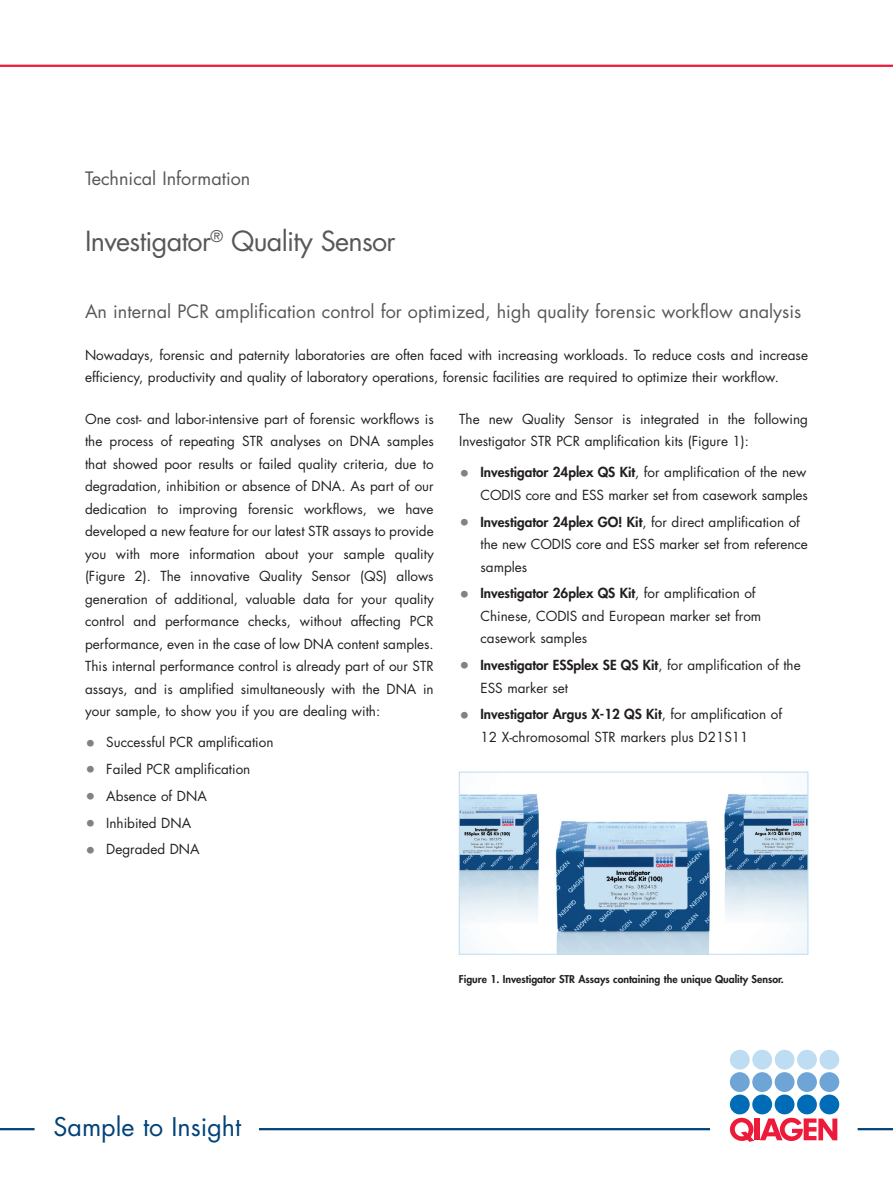
<style>
.page{position:relative;width:893px;height:1191px;background:#fff}
.page>*{position:absolute;margin:0;border:0;box-sizing:border-box;transform-origin:0 0}
.t1{font:27px "Futura Std";letter-spacing:-.025em;color:#57585a}
.t2{font:25.05px "Futura Std";color:#004279}
.t3{font:18px "Futura Std";color:#57585a}
.t4{font:13.5px/22.5px "Futura Std";color:#231f20}
.t5{font:800 10.5px "Futura Std";color:#231f20}
.s1{font-size:18px;color:#808285}
.s2{font-weight:800}
</style>
<div class="page">
<hr style="left:0;top:65px;width:893px;height:2px;background:#ed1a3a">
<hr style="left:0;top:1128px;width:35px;height:2px;background:#004279">
<hr style="left:259px;top:1128px;width:451px;height:2px;background:#004279">
<div style="left:730px;top:1094px;width:20px;height:20px;background:#006cb7;border-radius:50%"></div>
<div style="left:752px;top:1094px;width:20px;height:20px;background:#006cb7;border-radius:50%"></div>
<div style="left:775px;top:1094px;width:19px;height:20px;background:#006cb7;border-radius:50%"></div>
<div style="left:797px;top:1094px;width:20px;height:20px;background:#006cb7;border-radius:50%"></div>
<div style="left:819px;top:1094px;width:20px;height:20px;background:#006cb7;border-radius:50%"></div>
<div style="left:730px;top:1072px;width:20px;height:20px;background:#6fa4d7;border-radius:50%"></div>
<div style="left:752px;top:1072px;width:20px;height:20px;background:#6fa4d7;border-radius:50%"></div>
<div style="left:775px;top:1072px;width:19px;height:20px;background:#6fa4d7;border-radius:50%"></div>
<div style="left:797px;top:1072px;width:20px;height:20px;background:#6fa4d7;border-radius:50%"></div>
<div style="left:819px;top:1072px;width:20px;height:20px;background:#6fa4d7;border-radius:50%"></div>
<div style="left:730px;top:1049px;width:20px;height:20px;background:#beddf3;border-radius:50%"></div>
<div style="left:752px;top:1049px;width:20px;height:20px;background:#beddf3;border-radius:50%"></div>
<div style="left:775px;top:1049px;width:19px;height:20px;background:#beddf3;border-radius:50%"></div>
<div style="left:797px;top:1049px;width:20px;height:20px;background:#beddf3;border-radius:50%"></div>
<div style="left:819px;top:1049px;width:20px;height:20px;background:#beddf3;border-radius:50%"></div>
<svg style="left:730px;top:1117px;width:24px;height:24px"></svg>
<div style="left:755px;top:1118px;width:5px;height:22px;background:#ed1a3a"></div>
<svg style="left:760px;top:1117px;width:77px;height:24px"></svg>
<hr style="left:858px;top:1128px;width:35px;height:2px;background:#004279">
<img style="left:461px;top:773px;width:345px;height:179px">
<div style="left:459px;top:771px;width:349px;height:183px;border:1px solid #beddf3"></div>
<h3 class="t3" style="left:85px;top:167px;width:167px">Technical Information</h3>
<h1 class="t1" style="left:85px;top:224px;width:312px">Investigator<sup>®</sup> Quality Sensor</h1>
<h3 class="t3" style="left:85px;top:300px;width:718px">An internal PCR amplification control for optimized, high quality forensic workflow analysis</h3>
<p class="t4" style="left:85px;top:344px;width:724px">Nowadays, forensic and paternity laboratories are often faced with increasing workloads. To reduce costs and increase efficiency, productivity and quality of laboratory operations, forensic facilities are required to optimize their workflow.</p>
<p class="t4" style="left:85px;top:408px;width:350px;text-align:justify">One cost- and labor-intensive part of forensic workflows is the process of repeating STR analyses on DNA samples that showed poor results or failed quality criteria, due to degradation, inhibition or absence of DNA. As part of our dedication to improving forensic workflows, we have developed a new feature for our latest STR assays to provide you with more information about your sample quality (Figure 2). The innovative Quality Sensor (QS) allows generation of additional, valuable data for your quality control and performance checks, without affecting PCR performance, even in the case of low DNA content samples.<br>This internal performance control is already part of our STR assays, and is amplified simultaneously with the DNA in your sample, to show you if you are dealing with:</p>
<p class="t4" style="left:85px;top:731px;width:190px"><span class="s1">•</span> Successful PCR amplification</p>
<p class="t4" style="left:85px;top:758px;width:167px"><span class="s1">•</span> Failed PCR amplification</p>
<p class="t4" style="left:85px;top:785px;width:123px"><span class="s1">•</span> Absence of DNA</p>
<p class="t4" style="left:85px;top:811px;width:108px"><span class="s1">•</span> Inhibited DNA</p>
<p class="t4" style="left:85px;top:838px;width:116px"><span class="s1">•</span> Degraded DNA</p>
<p class="t4" style="left:459px;top:408px;width:350px">The new Quality Sensor is integrated in the following<br>Investigator STR PCR amplification kits (Figure 1):</p>
<p class="t4" style="left:459px;top:461px;width:350px;text-align:right"><span class="s1">•</span> <span class="s2">Investigator 24plex QS Kit</span>, for amplification of the new<br>CODIS core and ESS marker set from casework samples</p>
<p class="t4" style="left:480px;top:510px;width:329px;text-indent:-21px"><span class="s1">•</span> <span class="s2">Investigator 24plex GO! Kit</span>, for direct amplification of the new CODIS core and ESS marker set from reference samples</p>
<p class="t4" style="left:480px;top:582px;width:282px;text-indent:-21px"><span class="s1">•</span> <span class="s2">Investigator 26plex QS Kit</span>, for amplification of<br>Chinese, CODIS and European marker set from casework samples</p>
<p class="t4" style="left:480px;top:654px;width:322px;text-indent:-21px"><span class="s1">•</span> <span class="s2">Investigator ESSplex SE QS Kit</span>, for amplification of the<br>ESS marker set</p>
<p class="t4" style="left:480px;top:703px;width:303px;text-indent:-21px"><span class="s1">•</span> <span class="s2">Investigator Argus X-12 QS Kit</span>, for amplification of<br>12 X-chromosomal STR markers plus D21S11</p>
<h2 class="t2" style="left:54px;top:1110px;width:189px">Sample to Insight</h2>
<p class="t5" style="left:459px;top:972px;width:327px">Figure 1. Investigator STR Assays containing the unique Quality Sensor.</p>
</div>
